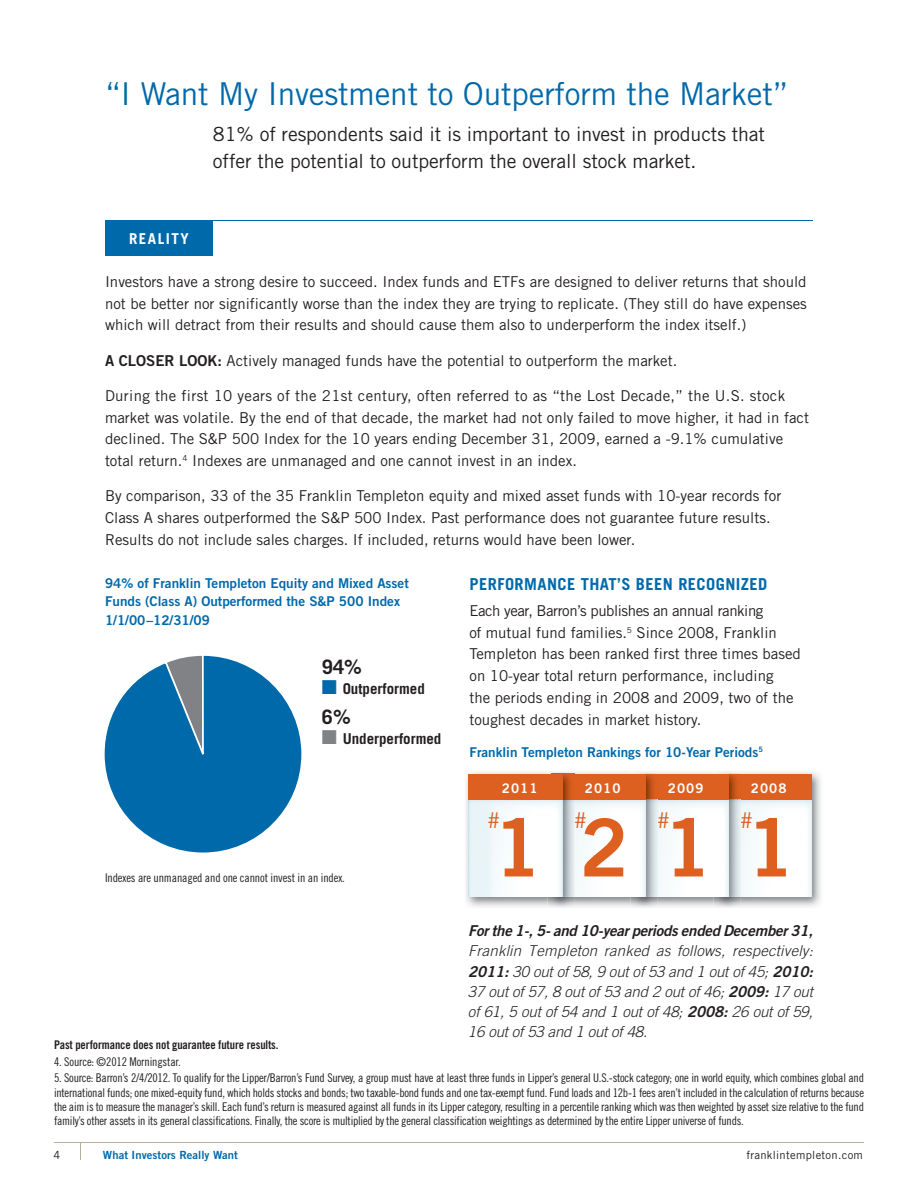
<style>
.page{position:relative;width:918px;height:1188px;background:#fff}
.page>*{position:absolute;margin:0;border:0;box-sizing:border-box;transform-origin:0 0}
.t1{font:79.95px "Trade Gothic Bold Two";color:#de6020}
.t2{font:31.5px "Trade Gothic";letter-spacing:-.005em;color:#0069aa}
.t3{font:21.75px "Trade Gothic";color:#de6020}
.t4{font:700 19.95px "Trade Gothic";color:#231f20}
.t5{font:19.5px/27px "Trade Gothic";letter-spacing:-.005em;color:#231f20}
.t6{font:700 16.5px "Trade Gothic";letter-spacing:.025em;color:#0069aa}
.t7{font:15px/21.8px "Trade Gothic";color:#231f20}
.t8{font:italic 300 15px/20.2px "Trade Gothic";letter-spacing:-.01em;color:#231f20;text-align:justify}
.t9{font:italic 15px "Trade Gothic Bold Two";letter-spacing:-.015em;color:#231f20}
.t10{font:700 15px "Trade Gothic";color:#231f20}
.t11{font:700 15px "Trade Gothic";letter-spacing:.1em;color:#fff}
.t12{font:13.5px/18.8px "Trade Gothic Bold Two";color:#0069aa}
.t13{font:13.35px "Trade Gothic Bold Two";letter-spacing:.075em;color:#fff}
.t14{font:12px/14.2px "Trade Gothic Cond Eighteen";letter-spacing:-.01em;color:#231f20;text-align:justify}
.t15{font:12px "Trade Gothic Bold Cond Twenty";letter-spacing:-.01em;color:#231f20}
.t16{font:11.25px "Trade Gothic Bold Two";letter-spacing:.005em;color:#0069aa}
.t17{font:11.25px "Trade Gothic";letter-spacing:.025em;color:#231f20}
.s1{font-family:"Trade Gothic Bold Two"}
.s2{font-family:"Trade Gothic Bold Two";font-weight:400}
</style>
<div class="page">
<hr style="left:54px;top:1142px;width:810px;height:1px;background:#baae9c">
<hr style="left:105px;top:220px;width:708px;height:1px;background:#0069aa">
<div style="left:105px;top:220px;width:108px;height:36px;background:#0069aa"></div>
<svg style="left:104px;top:655px;width:198px;height:198px"></svg>
<img style="left:740px;top:772px;width:81px;height:135px">
<img style="left:740px;top:799px;width:72px;height:98px">
<div style="left:717px;top:774px;width:95px;height:25px;background:#de6020"></div>
<img style="left:657px;top:772px;width:57px;height:135px">
<img style="left:714px;top:771px;width:26px;height:137px">
<img style="left:729px;top:774px;width:11px;height:25px">
<div style="left:634px;top:774px;width:94px;height:122px;background:#fff"></div>
<div style="left:634px;top:774px;width:95px;height:25px;background:#de6020"></div>
<img style="left:574px;top:772px;width:57px;height:135px">
<img style="left:631px;top:771px;width:26px;height:137px">
<img style="left:646px;top:774px;width:11px;height:25px">
<div style="left:551px;top:774px;width:94px;height:122px;background:#fff"></div>
<div style="left:551px;top:774px;width:95px;height:25px;background:#de6020"></div>
<img style="left:466px;top:772px;width:82px;height:135px">
<img style="left:548px;top:771px;width:26px;height:137px">
<img style="left:563px;top:799px;width:11px;height:98px">
<img style="left:563px;top:774px;width:11px;height:25px">
<img style="left:468px;top:799px;width:95px;height:98px">
<div style="left:468px;top:774px;width:95px;height:25px;background:#de6020"></div>
<h2 class="t2" style="left:105px;top:83px;width:685px">“I Want My Investment to Outperform the Market”</h2>
<h3 class="t5" style="left:213px;top:123px;width:554px">81% of respondents said it is important to invest in products that offer the potential to outperform the overall stock market.</h3>
<p class="t11" style="left:129px;top:233px;width:61px">REALITY</p>
<p class="t7" style="left:105px;top:272px;width:703px;text-align:justify">Investors have a strong desire to succeed. Index funds and ETFs are designed to deliver returns that should not be better nor significantly worse than the index they are trying to replicate. (They still do have expenses which will detract from their results and should cause them also to underperform the index itself.)</p>
<p class="t7" style="left:105px;top:351px;width:574px"><span class="s1">A CLOSER LOOK:</span> Actively managed funds have the potential to outperform the market.</p>
<p class="t7" style="left:105px;top:386px;width:706px">During the first 10 years of the 21st century, often referred to as “the Lost Decade,” the U.S. stock market was volatile. By the end of that decade, the market had not only failed to move higher, it had in fact declined. The S&amp;P 500 Index for the 10 years ending December 31, 2009, earned a -9.1% cumulative total return.<sup>4</sup> Indexes are unmanaged and one cannot invest in an index.</p>
<p class="t7" style="left:105px;top:487px;width:678px">By comparison, 33 of the 35 Franklin Templeton equity and mixed asset funds with 10-year records for<br>Class A shares outperformed the S&amp;P 500 Index. Past performance does not guarantee future results.<br>Results do not include sales charges. If included, returns would have been lower.</p>
<p class="t12" style="left:105px;top:575px;width:305px">94% of Franklin Templeton Equity and Mixed Asset<br>Funds (Class A) Outperformed the S&amp;P 500 Index<br>1/1/00–12/31/09</p>
<p class="t6" style="left:470px;top:578px;width:299px">PERFORMANCE THAT’S BEEN RECOGNIZED</p>
<p class="t7" style="left:470px;top:601px;width:333px">Each year, Barron’s publishes an annual ranking<br>of mutual fund families.<sup>5</sup> Since 2008, Franklin Templeton has been ranked first three times based on 10-year total return performance, including<br>the periods ending in 2008 and 2009, two of the toughest decades in market history.</p>
<p class="t12" style="left:470px;top:744px;width:295px">Franklin Templeton Rankings for 10-Year Periods<sup>5</sup></p>
<h3 class="t4" style="left:322px;top:659px;width:41px">94%</h3>
<p class="t10" style="left:343px;top:683px;width:84px">Outperformed</p>
<h3 class="t4" style="left:322px;top:709px;width:30px">6%</h3>
<p class="t10" style="left:343px;top:733px;width:100px">Underperformed</p>
<p class="t14" style="left:105px;top:872px;width:241px">Indexes are unmanaged and one cannot invest in an index.</p>
<p class="t13" style="left:502px;top:783px;width:37px">2011</p>
<h1 class="t1" style="left:493px;top:819px;width:50px">1</h1>
<h3 class="t3" style="left:487px;top:813px;width:15px">#</h3>
<p class="t13" style="left:585px;top:783px;width:37px">2010</p>
<h3 class="t3" style="left:574px;top:813px;width:15px">#</h3>
<p class="t13" style="left:751px;top:783px;width:37px">2008</p>
<h1 class="t1" style="left:580px;top:819px;width:216px">2 1 1</h1>
<p class="t13" style="left:668px;top:783px;width:37px">2009</p>
<h3 class="t3" style="left:657px;top:813px;width:15px">#</h3>
<h3 class="t3" style="left:740px;top:813px;width:15px">#</h3>
<p class="t9" style="left:468px;top:925px;width:346px">For the 1-, 5- and 10-year periods ended December 31,</p>
<p class="t8" style="left:468px;top:942px;width:347px">Franklin Templeton ranked as follows, respectively:<br><span class="s2">2011:</span> 30 out of 58, 9 out of 53 and 1 out of 45; <span class="s2">2010:<br></span>37 out of 57, 8 out of 53 and 2 out of 46; <span class="s2">2009:</span> 17 out of 61, 5 out of 54 and 1 out of 48; <span class="s2">2008:</span> 26 out of 59, 16 out of 53 and 1 out of 48.</p>
<p class="t15" style="left:54px;top:1041px;width:226px">Past performance does not guarantee future results.</p>
<p class="t14" style="left:54px;top:1055px;width:128px">4. Source: ©2012 Morningstar.</p>
<p class="t14" style="left:54px;top:1072px;width:812px">5. Source: Barron’s 2/4/2012. To qualify for the Lipper/Barron’s Fund Survey, a group must have at least three funds in Lipper’s general U.S.-stock category; one in world equity, which combines global and international funds; one mixed-equity fund, which holds stocks and bonds; two taxable-bond funds and one tax-exempt fund. Fund loads and 12b-1 fees aren’t included in the calculation of returns because the aim is to measure the manager’s skill. Each fund’s return is measured against all funds in its Lipper category, resulting in a percentile ranking which was then weighted by asset size relative to the fund family’s other assets in its general classifications. Finally, the score is multiplied by the general classification weightings as determined by the entire Lipper universe of funds.</p>
<p class="t17" style="left:53px;top:1151px;width:8px">4</p>
<p class="t16" style="left:103px;top:1151px;width:137px">What Investors Really Want</p>
<p class="t17" style="left:746px;top:1151px;width:118px">franklintempleton.com</p>
</div>
